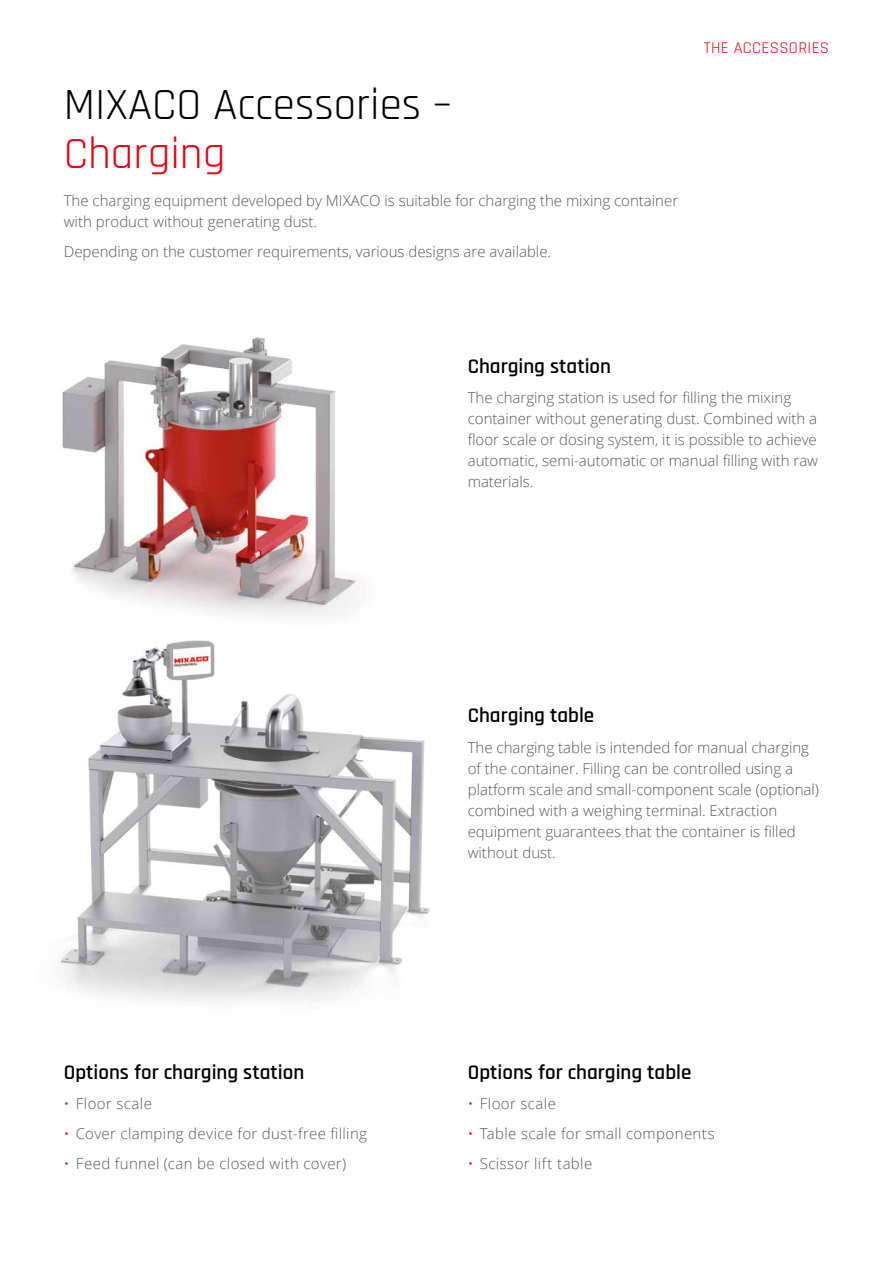
<style>
.page{position:relative;width:893px;height:1263px;background:#fff}
.page>*{position:absolute;margin:0;border:0;box-sizing:border-box;transform-origin:0 0}
.t1{font:45px "Rajdhani";color:#000}
.t2{font:45px "Rajdhani";color:#e30613}
.t3{font:600 21px "Rajdhani";color:#000}
.t4{font:16.5px "Rajdhani";letter-spacing:.02em;color:#e30613}
.t5{font:300 15px/21px "Open Sans";color:#575756}
.t6{font:300 15px "Open Sans";letter-spacing:.025em;color:#575756}
.t7{font:300 15px "Open Sans";letter-spacing:.03em;color:#575756}
.s1{color:#e30613}
</style>
<div class="page">
<img style="left:60px;top:640px;width:370px;height:361px">
<img style="left:62px;top:337px;width:298px;height:279px">
<h1 class="t1" style="left:64px;top:79px;width:389px">MIXACO Accessories –</h1>
<h1 class="t2" style="left:64px;top:128px;width:163px">Charging</h1>
<p class="t5" style="left:64px;top:190px;width:616px">The charging equipment developed by MIXACO is suitable for charging the mixing container with product without generating dust.</p>
<p class="t5" style="left:64px;top:240px;width:489px">Depending on the customer requirements, various designs are available.</p>
<p class="t4" style="left:704px;top:39px;width:127px">THE ACCESSORIES</p>
<h2 class="t3" style="left:468px;top:354px;width:145px">Charging station</h2>
<p class="t5" style="left:468px;top:387px;width:352px">The charging station is used for filling the mixing container without generating dust. Combined with a floor scale or dosing system, it is possible to achieve automatic, semi-automatic or manual filling with raw materials.</p>
<h2 class="t3" style="left:64px;top:1060px;width:242px">Options for charging station</h2>
<p class="t7" style="left:64px;top:1094px;width:90px"><span class="s1">•</span> Floor scale</p>
<p class="t6" style="left:64px;top:1123px;width:305px"><span class="s1">•</span> Cover clamping device for dust-free filling</p>
<p class="t6" style="left:64px;top:1153px;width:284px"><span class="s1">•</span> Feed funnel (can be closed with cover)</p>
<h2 class="t3" style="left:468px;top:703px;width:128px">Charging table</h2>
<p class="t5" style="left:468px;top:736px;width:353px">The charging table is intended for manual charging of the container. Filling can be controlled using a platform scale and small-component scale (optional) combined with a weighing terminal. Extraction equipment guarantees that the container is filled without dust.</p>
<h2 class="t3" style="left:468px;top:1060px;width:225px">Options for charging table</h2>
<p class="t7" style="left:468px;top:1094px;width:90px"><span class="s1">•</span> Floor scale</p>
<p class="t6" style="left:468px;top:1123px;width:248px"><span class="s1">•</span> Table scale for small components</p>
<p class="t6" style="left:468px;top:1153px;width:126px"><span class="s1">•</span> Scissor lift table</p>
</div>
